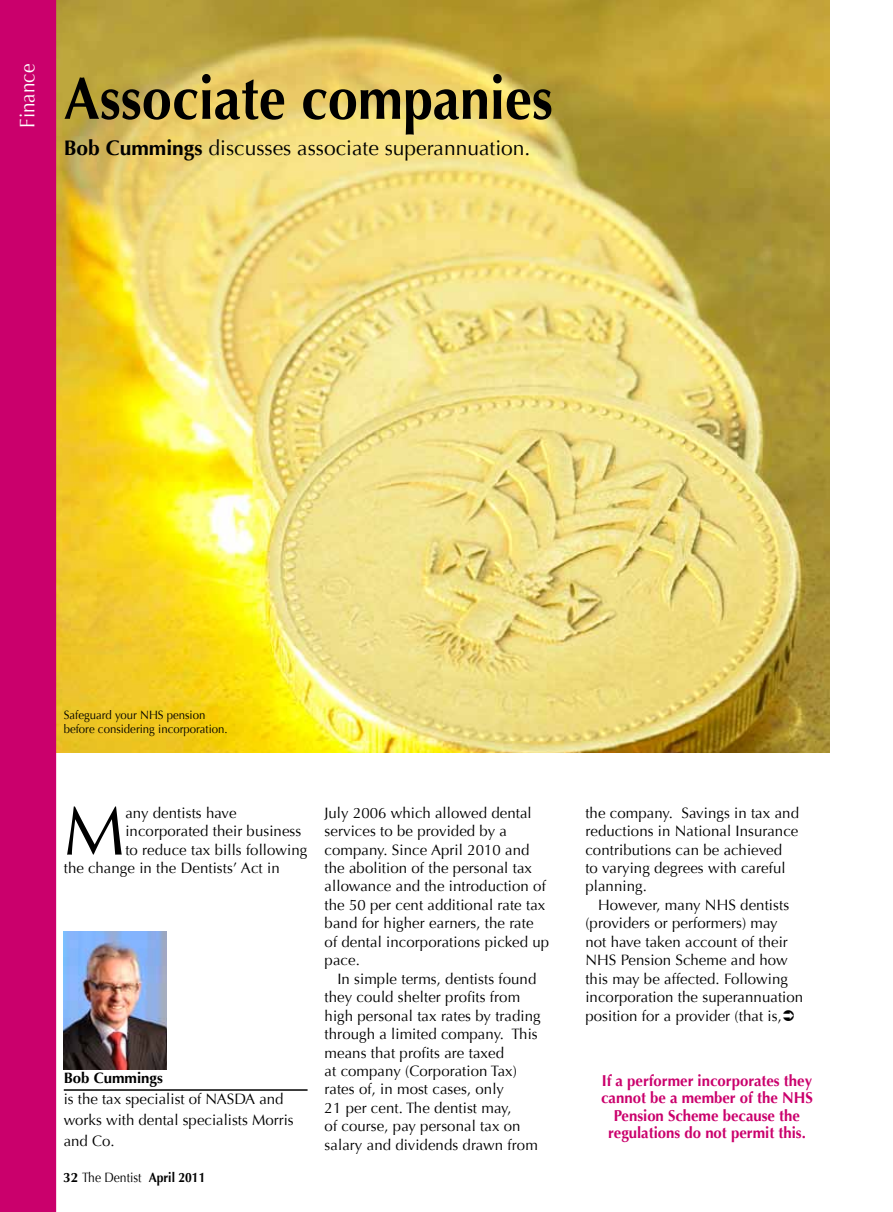
<style>
.page{position:relative;width:893px;height:1212px;background:#fff}
.page>*{position:absolute;margin:0;border:0;box-sizing:border-box;transform-origin:0 0}
.t1{font:68.85px "Optima";color:#000}
.t2{font:700 60px "Optima";color:#000;scale:.9 1}
.t3{font:21px "Optima";color:#000}
.t4{font:21px "Optima";color:#fff;scale:.9 1}
.t5{font:700 15.75px/17.2px "Optima";color:#ca006c;text-align:center;scale:.95 1}
.t6{font:15px/18.5px "Optima";letter-spacing:.005em;color:#000}
.t7{font:700 15px "Optima";color:#000}
.t8{font:700 13.5px "Optima";color:#000}
.t9{font:12px/14.2px "Optima";color:#000;scale:.95 1}
.s1{font-weight:700}
.s2{font-weight:400}
</style>
<div class="page">
<img style="left:56px;top:0;width:773px;height:753px">
<hr style="left:64px;top:1089px;width:244px;height:2px;background:#000">
<div style="left:0;top:0;width:56px;height:1212px;background:#ca006c"></div>
<img style="left:63px;top:931px;width:103px;height:138px">
<h3 class="t4" style="left:15px;top:128px;width:72px;rotate:-90deg">Finance</h3>
<h2 class="t2" style="left:64px;top:64px;width:545px">Associate companies</h2>
<h3 class="t3" style="left:64px;top:135px;width:468px"><span class="s1">Bob Cummings</span> discusses associate superannuation.</h3>
<p class="t9" style="left:64px;top:708px;width:174px">Safeguard your NHS pension before considering incorporation.</p>
<h1 class="t1" style="left:64px;top:791px;width:63px">M</h1>
<p class="t6" style="left:125px;top:803px;width:113px">any dentists have</p>
<p class="t6" style="left:125px;top:822px;width:178px">incorporated their business</p>
<p class="t6" style="left:125px;top:840px;width:184px">to reduce tax bills following</p>
<p class="t6" style="left:64px;top:859px;width:217px">the change in the Dentists’ Act in</p>
<p class="t7" style="left:64px;top:1069px;width:101px">Bob Cummings</p>
<p class="t6" style="left:64px;top:1088px;width:231px;line-height:21px">is the tax specialist of NASDA and works with dental specialists Morris and Co.</p>
<p class="t8" style="left:63px;top:1170px;width:144px">32 <span class="s2">The Dentist</span> April 2011</p>
<p class="t6" style="left:325px;top:803px;width:226px">July 2006 which allowed dental services to be provided by a company. Since April 2010 and the abolition of the personal tax allowance and the introduction of the 50 per cent additional rate tax band for higher earners, the rate of dental incorporations picked up pace.</p>
<p class="t6" style="left:325px;top:969px;width:218px;text-indent:13px">In simple terms, dentists found they could shelter profits from high personal tax rates by trading through a limited company. This means that profits are taxed<br>at company (Corporation Tax) rates of, in most cases, only<br>21 per cent. The dentist may,<br>of course, pay personal tax on salary and dividends drawn from</p>
<p class="t6" style="left:585px;top:803px;width:215px">the company. Savings in tax and reductions in National Insurance contributions can be achieved<br>to varying degrees with careful planning.</p>
<p class="t6" style="left:585px;top:896px;width:219px;text-indent:13px">However, many NHS dentists (providers or performers) may<br>not have taken account of their<br>NHS Pension Scheme and how this may be affected. Following incorporation the superannuation position for a provider (that is,</p>
<p class="t5" style="left:601px;top:1072px;width:224px">If a performer incorporates they cannot be a member of the NHS<br>Pension Scheme because the regulations do not permit this.</p>
</div>
